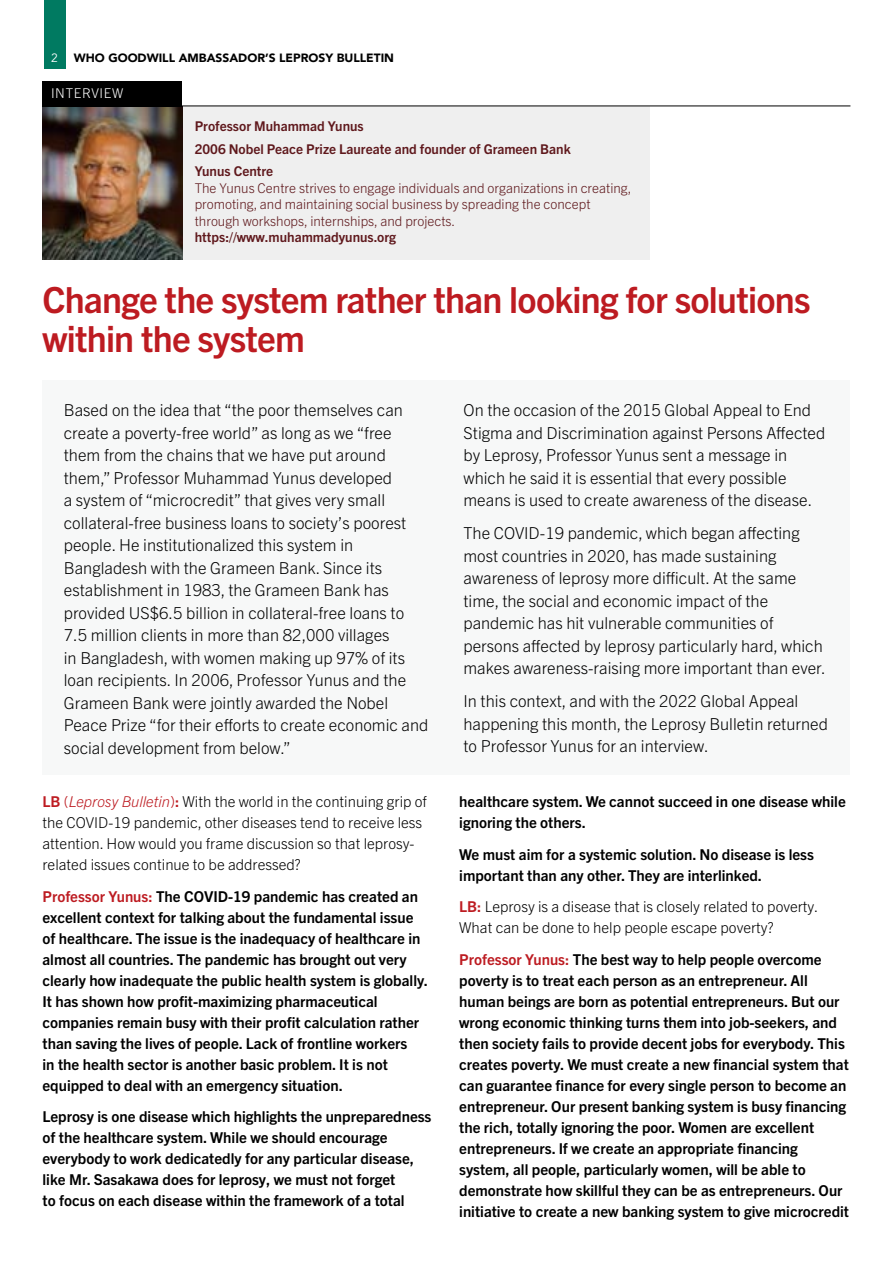
<style>
.page{position:relative;width:893px;height:1263px;background:#fff}
.page>*{position:absolute;margin:0;border:0;box-sizing:border-box;transform-origin:0 0}
.t1{font:700 36px/39px "Trade Gothic Next LT Pro";letter-spacing:-.02em;color:#bd1b21}
.t2{font:300 16.5px/22.5px "Trade Gothic Next LT Pro";color:#000}
.t3{font:700 15px/21px "Trade Gothic Next LT Pro";color:#000}
.t4{font:300 15px/21px "Trade Gothic Next LT Pro";color:#000}
.t5{font:300 13.5px/16.5px "Trade Gothic Next LT Pro";color:#5f181c}
.t6{font:700 13.5px/23px "Trade Gothic Next LT Pro";color:#5f181c}
.t7{font:300 13.5px "Trade Gothic Next LT Pro";letter-spacing:.05em;color:#fff}
.t8{font:900 12px "Avenir";color:#000}
.t9{font:12px "Avenir";color:#fff}
.s1{font-weight:700;color:#bd1b21}
.s2{color:#bd1b21}
.s3{font-style:italic;color:#bd1b21}
</style>
<div class="page">
<div style="left:44px;top:0;width:21px;height:68px;background:#007a61"></div>
<div style="left:182px;top:106px;width:468px;height:153px;background:#efefef"></div>
<img style="left:43px;top:107px;width:139px;height:152px">
<hr style="left:43px;top:106px;width:807px;height:1px;background:#000">
<div style="left:43px;top:81px;width:139px;height:25px;background:#000"></div>
<div style="left:43px;top:381px;width:807px;height:394px;background:#f7f8f8"></div>
<p class="t9" style="left:51px;top:51px;width:8px">2</p>
<p class="t8" style="left:74px;top:48px;width:322px">WHO GOODWILL AMBASSADOR’S LEPROSY BULLETIN</p>
<p class="t7" style="left:51px;top:84px;width:74px">INTERVIEW</p>
<p class="t6" style="left:195px;top:113px;width:377px">Professor Muhammad Yunus<br>2006 Nobel Peace Prize Laureate and founder of Grameen Bank<br>Yunus Centre</p>
<p class="t5" style="left:195px;top:179px;width:438px">The Yunus Centre strives to engage individuals and organizations in creating, promoting, and maintaining social business by spreading the concept through workshops, internships, and projects.</p>
<p class="t6" style="left:195px;top:225px;width:203px">https://www.muhammadyunus.org</p>
<h1 class="t1" style="left:43px;top:278px;width:770px">Change the system rather than looking for solutions within the system</h1>
<p class="t2" style="left:64px;top:398px;width:366px">Based on the idea that “the poor themselves can create a poverty-free world” as long as we “free them from the chains that we have put around them,” Professor Muhammad Yunus developed<br>a system of “microcredit” that gives very small collateral-free business loans to society’s poorest people. He institutionalized this system in Bangladesh with the Grameen Bank. Since its establishment in 1983, the Grameen Bank has provided US$6.5 billion in collateral-free loans to 7.5 million clients in more than 82,000 villages<br>in Bangladesh, with women making up 97% of its loan recipients. In 2006, Professor Yunus and the Grameen Bank were jointly awarded the Nobel Peace Prize “for their efforts to create economic and social development from below.”</p>
<p class="t2" style="left:463px;top:398px;width:363px">On the occasion of the 2015 Global Appeal to End Stigma and Discrimination against Persons Affected by Leprosy, Professor Yunus sent a message in which he said it is essential that every possible means is used to create awareness of the disease.</p>
<p class="t2" style="left:463px;top:521px;width:364px">The COVID-19 pandemic, which began affecting most countries in 2020, has made sustaining awareness of leprosy more difficult. At the same time, the social and economic impact of the pandemic has hit vulnerable communities of persons affected by leprosy particularly hard, which makes awareness-raising more important than ever.</p>
<p class="t2" style="left:463px;top:689px;width:366px">In this context, and with the 2022 Global Appeal happening this month, the Leprosy Bulletin returned to Professor Yunus for an interview.</p>
<p class="t4" style="left:43px;top:790px;width:386px"><span class="s1">LB</span> <span class="s2">(</span><span class="s3">Leprosy Bulletin</span><span class="s2">)</span><span class="s1">:</span> With the world in the continuing grip of the COVID-19 pandemic, other diseases tend to receive less attention. How would you frame discussion so that leprosy&shy;related issues continue to be addressed?</p>
<p class="t3" style="left:43px;top:885px;width:387px"><span class="s2">Professor Yunus:</span> The COVID-19 pandemic has created an excellent context for talking about the fundamental issue of healthcare. The issue is the inadequacy of healthcare in almost all countries. The pandemic has brought out very clearly how inadequate the public health system is globally.<br>It has shown how profit-maximizing pharmaceutical companies remain busy with their profit calculation rather than saving the lives of people. Lack of frontline workers<br>in the health sector is another basic problem. It is not equipped to deal with an emergency situation.</p>
<p class="t3" style="left:43px;top:1105px;width:390px">Leprosy is one disease which highlights the unpreparedness of the healthcare system. While we should encourage everybody to work dedicatedly for any particular disease, like Mr. Sasakawa does for leprosy, we must not forget<br>to focus on each disease within the framework of a total</p>
<p class="t3" style="left:459px;top:790px;width:388px">healthcare system. We cannot succeed in one disease while ignoring the others.</p>
<p class="t3" style="left:459px;top:843px;width:356px">We must aim for a systemic solution. No disease is less important than any other. They are interlinked.</p>
<p class="t4" style="left:459px;top:895px;width:361px"><span class="s1">LB:</span> Leprosy is a disease that is closely related to poverty.<br>What can be done to help people escape poverty?</p>
<p class="t3" style="left:459px;top:948px;width:391px"><span class="s2">Professor Yunus:</span> The best way to help people overcome poverty is to treat each person as an entrepreneur. All human beings are born as potential entrepreneurs. But our wrong economic thinking turns them into job-seekers, and then society fails to provide decent jobs for everybody. This creates poverty. We must create a new financial system that can guarantee finance for every single person to become an entrepreneur. Our present banking system is busy financing the rich, totally ignoring the poor. Women are excellent entrepreneurs. If we create an appropriate financing system, all people, particularly women, will be able to demonstrate how skillful they can be as entrepreneurs. Our initiative to create a new banking system to give microcredit</p>
</div>
